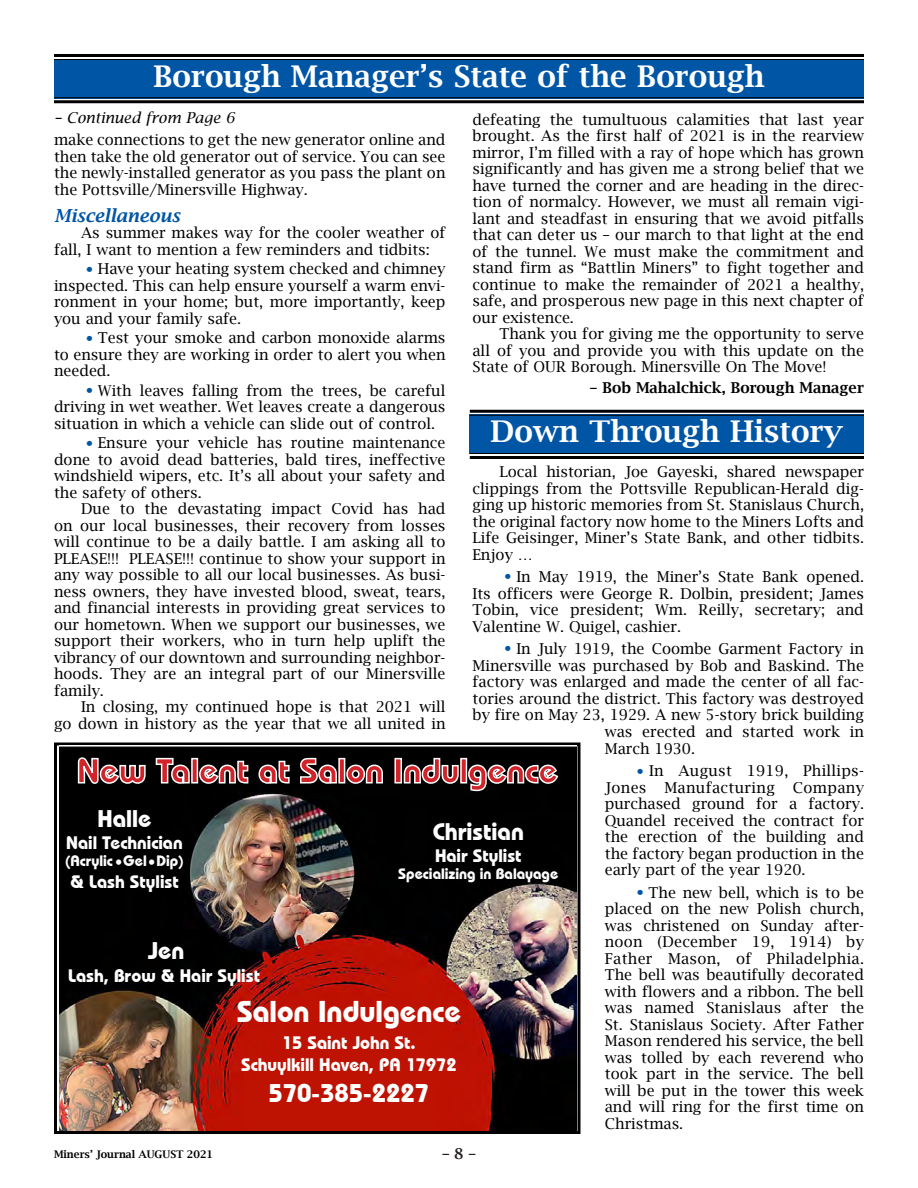
<style>
.page{position:relative;width:918px;height:1188px;background:#fff}
.page>*{position:absolute;margin:0;border:0;box-sizing:border-box;transform-origin:0 0}
.t1{font:700 34.5px "Bauhaus IT Cby BT";color:#d1232a}
.t2{font:600 30px "Lucida Bright";color:#fff}
.t3{font:700 30px "Bauhaus IT Cby BT";color:#fff}
.t4{font:700 25.5px "Bauhaus IT Cby BT";color:#fff}
.t5{font:700 24px "Bauhaus IT Cby BT";color:#fff}
.t6{font:700 18px/21.6px "Bauhaus IT Cby BT";color:#fff;text-align:center}
.t7{font:italic 600 18px "Lucida Bright";color:#0155a5}
.t8{font:15px/16.5px "Lucida Bright";color:#000001;text-align:justify}
.t9{font:700 15px "Bauhaus IT Cby BT";color:#fff}
.t10{font:600 15px "Lucida Bright";color:#000001}
.t11{font:italic 15px "Lucida Bright";color:#000001}
.t12{font:600 15px "Lucida Bright";color:#231f20}
.t13{font:600 10.5px "Lucida Bright";color:#000001}
.s1{font-weight:600;font-size:27px;color:#0155a5}
.s2{font-size:18px}
</style>
<div class="page">
<svg style="left:54px;top:742px;width:527px;height:392px;background:#3d3535"></svg>
<img style="left:59px;top:745px;width:518px;height:385px">
<svg style="left:77px;top:751px;width:69px;height:35px;background:#373737"></svg>
<svg style="left:155px;top:757px;width:35px;height:27px"></svg>
<div style="left:191px;top:758px;width:7px;height:26px;border:2px solid #fff"></div>
<svg style="left:198px;top:760px;width:51px;height:25px"></svg>
<svg style="left:258px;top:760px;width:32px;height:24px"></svg>
<svg style="left:299px;top:757px;width:39px;height:27px"></svg>
<div style="left:338px;top:758px;width:7px;height:26px;border:2px solid #fff"></div>
<svg style="left:345px;top:764px;width:39px;height:21px"></svg>
<div style="left:395px;top:758px;width:7px;height:26px;border:2px solid #fff"></div>
<svg style="left:403px;top:757px;width:56px;height:28px;background:#414141"></svg>
<div style="left:460px;top:758px;width:7px;height:26px;border:2px solid #fff"></div>
<svg style="left:467px;top:764px;width:92px;height:28px;background:#434343"></svg>
<div style="left:54px;top:59px;width:810px;height:39px;background:#0155a5"></div>
<hr style="left:54px;top:54px;width:810px;height:3px;background:#000001">
<hr style="left:54px;top:59px;width:810px;height:1px;background:#000001">
<hr style="left:54px;top:97px;width:810px;height:1px;background:#000001">
<hr style="left:54px;top:100px;width:810px;height:3px;background:#000001">
<div style="left:470px;top:415px;width:394px;height:39px;background:#0155a5"></div>
<hr style="left:470px;top:410px;width:394px;height:3px;background:#000001">
<hr style="left:470px;top:415px;width:394px;height:1px;background:#000001">
<hr style="left:470px;top:453px;width:394px;height:1px;background:#000001">
<hr style="left:470px;top:456px;width:394px;height:3px;background:#000001">
<h2 class="t2" style="left:153px;top:59px;width:613px">Borough Manager’s State of the Borough</h2>
<p class="t11" style="left:54px;top:109px;width:182px">– Continued from Page 6</p>
<p class="t8" style="left:473px;top:111px;width:393px">defeating the tumultuous calamities that last year brought. As the first half of 2021 is in the rearview mirror, I’m filled with a ray of hope which has grown significantly and has given me a strong belief that we have turned the corner and are heading in the direc&shy;tion of normalcy. However, we must all remain vigi&shy;lant and steadfast in ensuring that we avoid pitfalls that can deter us – our march to that light at the end of the tunnel. We must make the commitment and stand firm as “Battlin Miners” to fight together and continue to make the remainder of 2021 a healthy, safe, and prosperous new page in this next chapter of our existence.</p>
<p class="t8" style="left:473px;top:326px;width:393px;text-indent:27px">Thank you for giving me the opportunity to serve all of you and provide you with this update on the State of OUR Borough. Minersville On The Move!</p>
<p class="t10" style="left:590px;top:380px;width:276px">– Bob Mahalchick, Borough Manager</p>
<p class="t8" style="left:54px;top:132px;width:393px">make connections to get the new generator online and then take the old generator out of service. You can see the newly-installed generator as you pass the plant on the Pottsville/Minersville Highway.</p>
<p class="t7" style="left:54px;top:205px;width:128px">Miscellaneous</p>
<p class="t8" style="left:54px;top:225px;width:393px;text-indent:27px">As summer makes way for the cooler weather of fall, I want to mention a few reminders and tidbits:</p>
<p class="t8" style="left:54px;top:261px;width:393px;text-indent:27px"><span class="s1">•</span>Have your heating system checked and chimney inspected. This can help ensure yourself a warm envi&shy;ronment in your home; but, more importantly, keep you and your family safe.</p>
<p class="t8" style="left:54px;top:330px;width:393px;text-indent:27px"><span class="s1">•</span>Test your smoke and carbon monoxide alarms to ensure they are working in order to alert you when needed.</p>
<p class="t8" style="left:54px;top:382px;width:393px;text-indent:27px"><span class="s1">•</span>With leaves falling from the trees, be careful driving in wet weather. Wet leaves create a dangerous situation in which a vehicle can slide out of control.</p>
<p class="t8" style="left:54px;top:435px;width:393px;text-indent:27px"><span class="s1">•</span>Ensure your vehicle has routine maintenance done to avoid dead batteries, bald tires, ineffective windshield wipers, etc. It’s all about your safety and the safety of others.</p>
<p class="t8" style="left:54px;top:501px;width:393px;text-indent:27px">Due to the devastating impact Covid has had on our local businesses, their recovery from losses will continue to be a daily battle. I am asking all to PLEASE!!! PLEASE!!! continue to show your support in any way possible to all our local businesses. As busi&shy;ness owners, they have invested blood, sweat, tears, and financial interests in providing great services to our hometown. When we support our businesses, we support their workers, who in turn help uplift the vibrancy of our downtown and surrounding neighbor&shy;hoods. They are an integral part of our Minersville family.</p>
<p class="t8" style="left:54px;top:699px;width:393px;text-align:right">In closing, my continued hope is that 2021 will<br>go down in history as the year that we all united in</p>
<h2 class="t2" style="left:491px;top:415px;width:354px">Down Through History</h2>
<p class="t8" style="left:472px;top:463px;width:393px;text-indent:27px">Local historian, Joe Gayeski, shared newspaper clippings from the Pottsville Republican-Herald dig&shy;ging up historic memories from St. Stanislaus Church, the original factory now home to the Miners Lofts and Life Geisinger, Miner’s State Bank, and other tidbits.<br>Enjoy …</p>
<p class="t8" style="left:473px;top:568px;width:393px;text-indent:27px"><span class="s1">•</span>In May 1919, the Miner’s State Bank opened.<br>Its officers were George R. Dolbin, president; James Tobin, vice president; Wm. Reilly, secretary; and Valentine W. Quigel, cashier.</p>
<p class="t8" style="left:500px;top:640px;width:366px"><span class="s1">•</span>In July 1919, the Coombe Garment Factory in</p>
<p class="t8" style="left:473px;top:657px;width:393px">Minersville was purchased by Bob and Baskind. The</p>
<p class="t8" style="left:473px;top:673px;width:393px">factory was enlarged and made the center of all fac-</p>
<p class="t8" style="left:473px;top:690px;width:393px">tories around the district. This factory was destroyed</p>
<p class="t8" style="left:473px;top:706px;width:393px">by fire on May 23, 1929. A new 5-story brick building</p>
<p class="t8" style="left:605px;top:724px;width:261px">was erected and started work in</p>
<p class="t8" style="left:605px;top:740px;width:92px">March 1930.</p>
<p class="t8" style="left:605px;top:763px;width:261px;text-indent:27px"><span class="s1">•</span>In August 1919, Phillips-Jones Manufacturing Company purchased ground for a factory.<br>Quandel received the contract for the erection of the building and the factory began production in the early part of the year 1920.</p>
<p class="t8" style="left:605px;top:884px;width:261px;text-indent:27px"><span class="s1">•</span>The new bell, which is to be placed on the new Polish church, was christened on Sunday after&shy;noon (December 19, 1914) by Father Mason, of Philadelphia.<br>The bell was beautifully decorated with flowers and a ribbon. The bell was named Stanislaus after the St. Stanislaus Society. After Father Mason rendered his service, the bell was tolled by each reverend who took part in the service. The bell will be put in the tower this week and will ring for the first time on Christmas.</p>
<h1 class="t1" style="left:77px;top:750px;width:482px">New Talent at Salon Indulgence</h1>
<h3 class="t5" style="left:97px;top:804px;width:56px">Halle</h3>
<p class="t6" style="left:66px;top:832px;width:118px">Nail Technician</p>
<p class="t9" style="left:65px;top:851px;width:121px">(Acrylic <span class="s2">•</span> Gel<span class="s2">•</span> Dip)</p>
<p class="t6" style="left:70px;top:871px;width:110px">&amp; Lash Stylist</p>
<h3 class="t5" style="left:433px;top:817px;width:93px">Christian</h3>
<p class="t6" style="left:435px;top:845px;width:88px">Hair Stylist</p>
<p class="t9" style="left:398px;top:864px;width:162px">Specializing in Balayage</p>
<h3 class="t5" style="left:148px;top:936px;width:38px">Jen</h3>
<p class="t6" style="left:68px;top:965px;width:193px">Lash, Brow &amp; Hair Sylist</p>
<h2 class="t3" style="left:237px;top:994px;width:226px">Salon Indulgence</h2>
<p class="t6" style="left:241px;top:1032px;width:217px">15 Saint John St.<br>Schuylkill Haven, PA 17972</p>
<h3 class="t4" style="left:268px;top:1078px;width:162px">570-385-2227</h3>
<p class="t13" style="left:54px;top:1149px;width:102px">Miners’ Journal AUGUS</p>
<p class="t13" style="left:176px;top:1149px;width:38px">T 2021</p>
<p class="t12" style="left:442px;top:1145px;width:35px">– 8 –</p>
</div>
